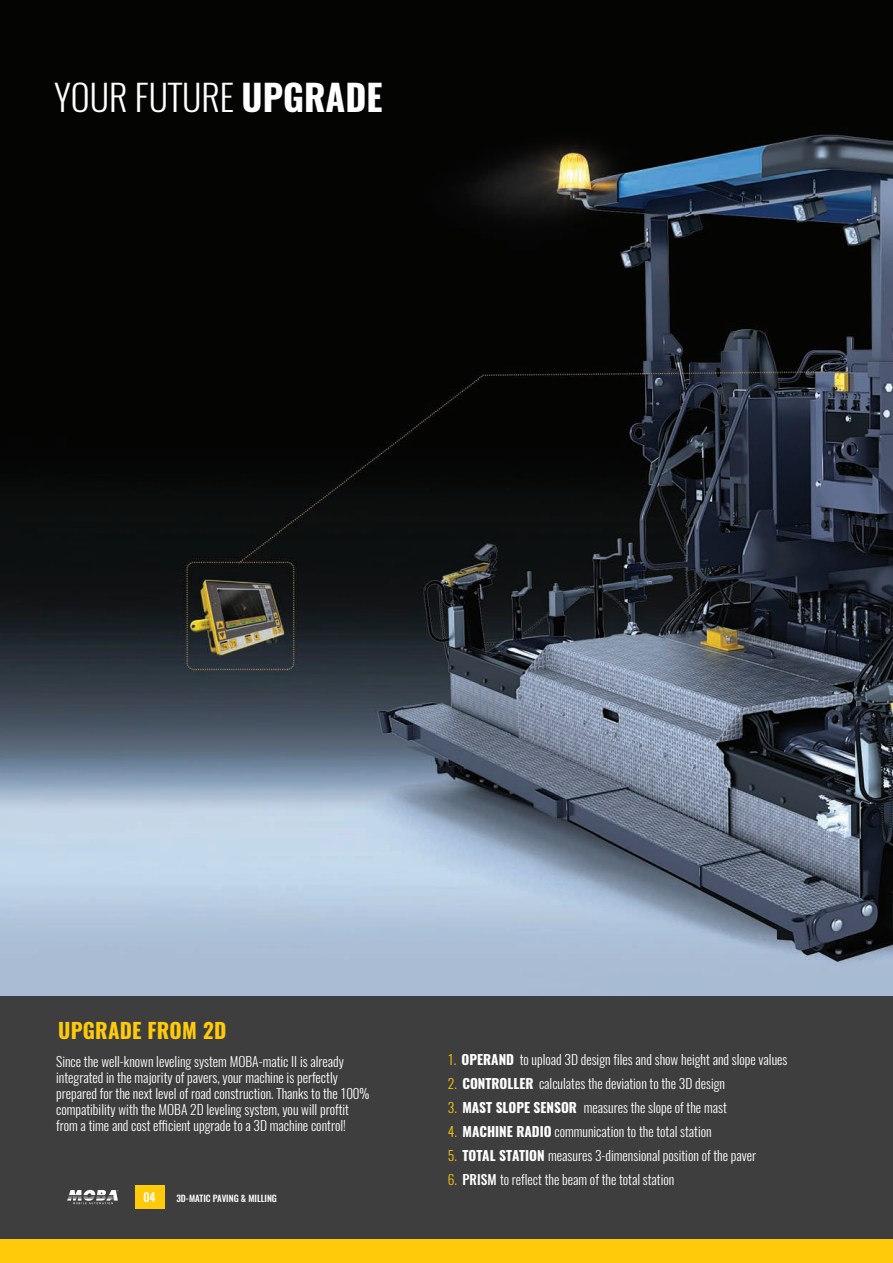
<style>
.page{position:relative;width:893px;height:1263px;background:#fff}
.page>*{position:absolute;margin:0;border:0;box-sizing:border-box;transform-origin:0 0}
.t1{font:300 36px "Oswald";color:#fff}
.t2{font:700 21px "Oswald";letter-spacing:.01em;color:#feca0a}
.t3{font:300 13.5px "Oswald";color:#fff}
.t4{font:500 12px "Oswald";color:#fff}
.t5{font:500 9px "Oswald";color:#fff}
.s1{font-weight:700}
.s2{color:#feca0a}
.s3{font-weight:500}
</style>
<div class="page">
<img style="left:0;top:0;width:893px;height:996px">
<div style="left:0;top:996px;width:893px;height:243px;background:#3e3e3f"></div>
<div style="left:0;top:1239px;width:893px;height:24px;background:#feca0a"></div>
<div style="left:135px;top:1185px;width:29px;height:24px;background:#feca0a"></div>
<svg style="left:67px;top:1190px;width:51px;height:14px"></svg>
<p class="t1" style="left:54px;top:73px;width:330px">YOUR FUTURE <span class="s1">UPGRADE</span></p>
<p class="t2" style="left:58px;top:1016px;width:170px">UPGRADE FROM 2D</p>
<p class="t3" style="left:56px;top:1052px;width:289px">Since the well-known leveling system MOBA-matic II is already</p>
<p class="t3" style="left:56px;top:1068px;width:283px">integrated in the majority of pavers, your machine is perfectly</p>
<p class="t3" style="left:56px;top:1084px;width:315px">prepared for the next level of road construction. Thanks to the 100%</p>
<p class="t3" style="left:56px;top:1101px;width:294px">compatibility with the MOBA 2D leveling system, you will proftit</p>
<p class="t3" style="left:56px;top:1117px;width:291px">from a time and cost efficient upgrade to a 3D machine control!</p>
<p class="t4" style="left:143px;top:1189px;width:14px">04</p>
<p class="t5" style="left:176px;top:1192px;width:102px">3D-MATIC PAVING &amp; MILLING</p>
<p class="t3" style="left:448px;top:1050px;width:341px"><span class="s2">1.</span> <span class="s1">OPERAND</span> to upload 3D design files and show height and slope values</p>
<p class="t3" style="left:448px;top:1074px;width:279px"><span class="s2">2.</span> <span class="s1">CONTROLLER</span> calculates the deviation to the 3D design</p>
<p class="t3" style="left:448px;top:1098px;width:280px"><span class="s2">3.</span> <span class="s1">MAST SLOPE SENSOR</span> measures the slope of the mast</p>
<p class="t3" style="left:448px;top:1122px;width:265px"><span class="s2">4.</span> <span class="s1">MACHINE RADIO</span> communication to the total station</p>
<p class="t3" style="left:448px;top:1146px;width:310px"><span class="s2">5.</span> <span class="s1">TOTAL STATION</span> measures 3-dimensional position of the paver</p>
<p class="t3" style="left:448px;top:1170px;width:228px"><span class="s2">6.</span> <span class="s3">PRISM</span> to reflect the beam of the total station</p>
</div>
